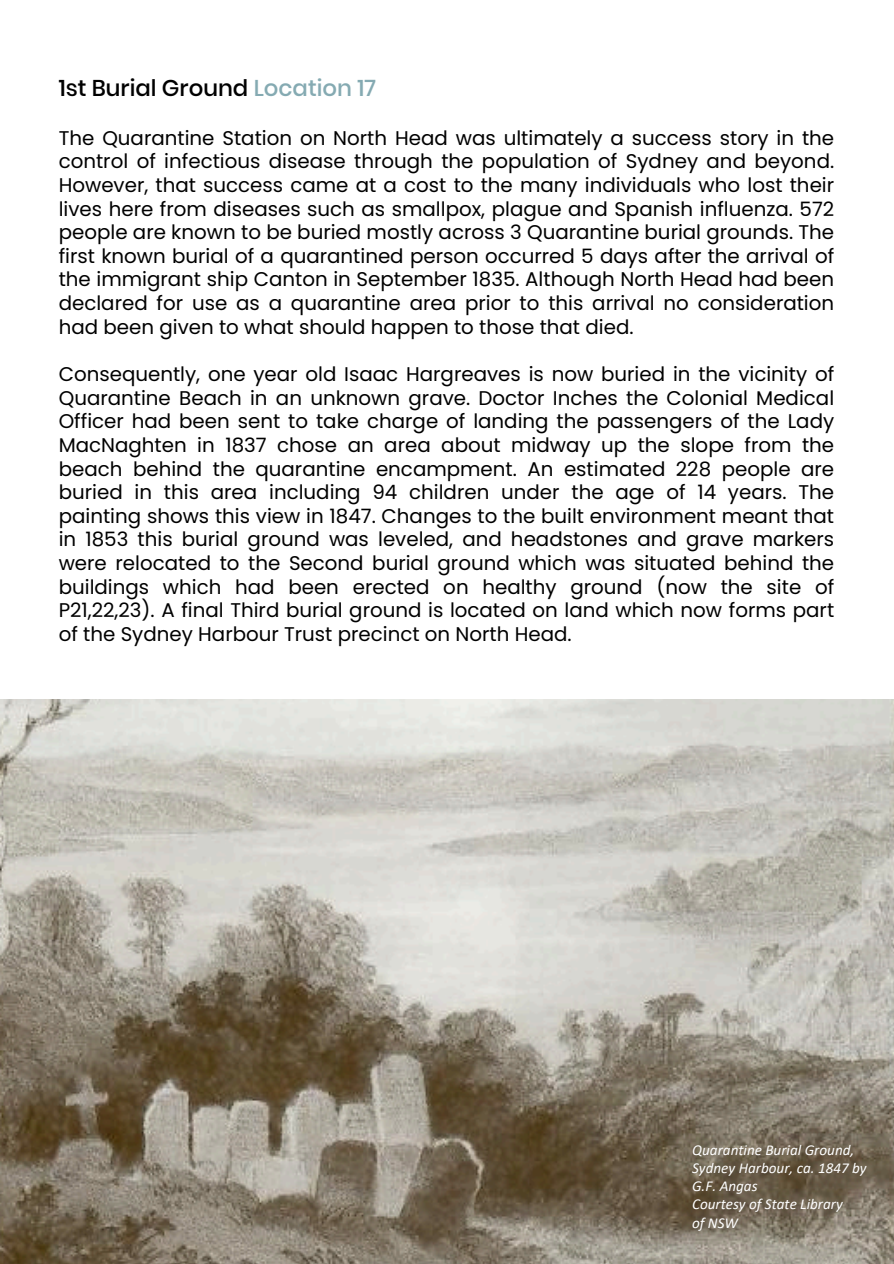
<style>
.page{position:relative;width:894px;height:1264px;background:#fff}
.page>*{position:absolute;margin:0;border:0;box-sizing:border-box;transform-origin:0 0}
.t1{font:500 22.8px "Poppins";color:#000}
.t2{font:19.8px/23.7px "Poppins";color:#000;text-align:justify}
.t3{font:italic 15.15px/18px "Calibri";color:#fff}
.s1{color:#85aab2}
</style>
<div class="page">
<img style="left:0;top:699px;width:893px;height:564px">
<p class="t1" style="left:59px;top:72px;width:318px">1st Burial Ground <span class="s1">Location 17</span></p>
<p class="t2" style="left:59px;top:126px;width:776px">The Quarantine Station on North Head was ultimately a success story in the control of infectious disease through the population of Sydney and beyond.<br>However, that success came at a cost to the many individuals who lost their lives here from diseases such as smallpox, plague and Spanish influenza. 572 people are known to be buried mostly across 3 Quarantine burial grounds. The first known burial of a quarantined person occurred 5 days after the arrival of the immigrant ship Canton in September 1835. Although North Head had been declared for use as a quarantine area prior to this arrival no consideration had been given to what should happen to those that died.</p>
<p class="t2" style="left:59px;top:362px;width:776px">Consequently, one year old Isaac Hargreaves is now buried in the vicinity of Quarantine Beach in an unknown grave. Doctor Inches the Colonial Medical Officer had been sent to take charge of landing the passengers of the Lady MacNaghten in 1837 chose an area about midway up the slope from the beach behind the quarantine encampment. An estimated 228 people are buried in this area including 94 children under the age of 14 years. The painting shows this view in 1847. Changes to the built environment meant that in 1853 this burial ground was leveled, and headstones and grave markers were relocated to the Second burial ground which was situated behind the buildings which had been erected on healthy ground (now the site of P21,22,23). A final Third burial ground is located on land which now forms part of the Sydney Harbour Trust precinct on North Head.</p>
<h2 class="t3" style="left:692px;top:1142px;width:176px">Quarantine Burial Ground,<br>Sydney Harbour, ca. 1847 by<br>G.F. Angas<br>Courtesy of State Library</h2>
<h2 class="t3" style="left:692px;top:1215px;width:47px">of NSW</h2>
</div>
